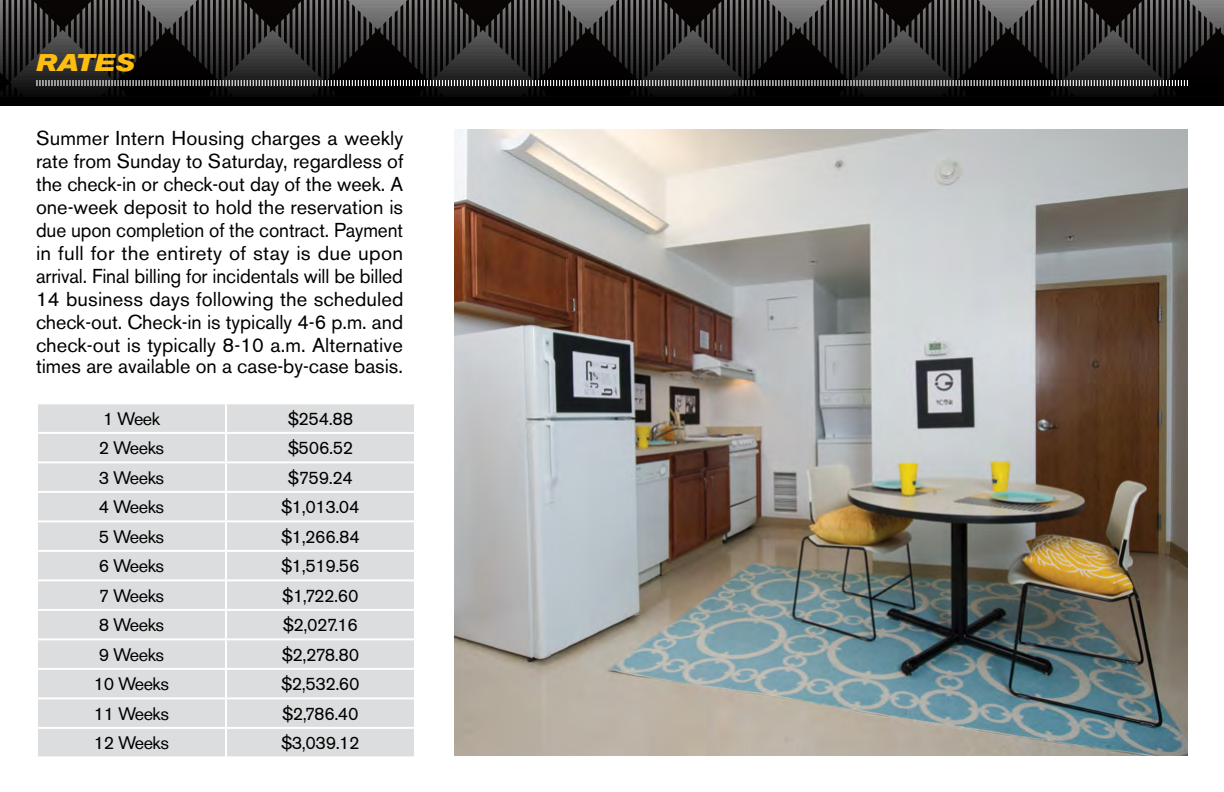
<style>
.page{position:relative;width:1224px;height:792px;background:#fff}
.page>*{position:absolute;margin:0;border:0;box-sizing:border-box;transform-origin:0 0}
.t1{font:italic 700 expanded 24px "Akzidenz Grotesk BE";letter-spacing:.01em;color:#febe10}
.t2{font:20px/22.8px "Akzidenz Grotesk BE";color:#000;text-align:justify}
.t3{font:18px "Akzidenz Grotesk BE";letter-spacing:-.03em;color:#000}
</style>
<div class="page">
<div style="left:0;top:0;width:1224px;height:105px;background:#000"></div>
<svg style="left:0;top:0;width:1224px;height:94px"></svg>
<svg style="left:14px;top:87px;width:9px;height:7px"></svg>
<svg style="left:36px;top:79px;width:1153px;height:15px"></svg>
<div style="left:38px;top:404px;width:376px;height:352px;background:#dcddde"></div>
<hr style="left:225px;top:404px;width:2px;height:28px;background:#fff">
<hr style="left:36px;top:432px;width:190px;height:2px;background:#fff">
<hr style="left:226px;top:432px;width:190px;height:2px;background:#fff">
<hr style="left:225px;top:434px;width:2px;height:27px;background:#fff">
<hr style="left:36px;top:461px;width:190px;height:2px;background:#fff">
<hr style="left:226px;top:461px;width:190px;height:2px;background:#fff">
<hr style="left:225px;top:463px;width:2px;height:28px;background:#fff">
<hr style="left:36px;top:491px;width:190px;height:2px;background:#fff">
<hr style="left:226px;top:491px;width:190px;height:2px;background:#fff">
<hr style="left:225px;top:493px;width:2px;height:27px;background:#fff">
<hr style="left:36px;top:520px;width:190px;height:2px;background:#fff">
<hr style="left:226px;top:520px;width:190px;height:2px;background:#fff">
<hr style="left:225px;top:522px;width:2px;height:28px;background:#fff">
<hr style="left:36px;top:550px;width:190px;height:2px;background:#fff">
<hr style="left:226px;top:550px;width:190px;height:2px;background:#fff">
<hr style="left:225px;top:552px;width:2px;height:27px;background:#fff">
<hr style="left:36px;top:579px;width:190px;height:2px;background:#fff">
<hr style="left:226px;top:579px;width:190px;height:2px;background:#fff">
<hr style="left:225px;top:581px;width:2px;height:28px;background:#fff">
<hr style="left:36px;top:609px;width:190px;height:2px;background:#fff">
<hr style="left:226px;top:609px;width:190px;height:2px;background:#fff">
<hr style="left:225px;top:611px;width:2px;height:27px;background:#fff">
<hr style="left:36px;top:638px;width:190px;height:2px;background:#fff">
<hr style="left:226px;top:638px;width:190px;height:2px;background:#fff">
<hr style="left:225px;top:640px;width:2px;height:28px;background:#fff">
<hr style="left:36px;top:668px;width:190px;height:2px;background:#fff">
<hr style="left:226px;top:668px;width:190px;height:2px;background:#fff">
<hr style="left:225px;top:670px;width:2px;height:27px;background:#fff">
<hr style="left:36px;top:697px;width:190px;height:2px;background:#fff">
<hr style="left:226px;top:697px;width:190px;height:2px;background:#fff">
<hr style="left:225px;top:699px;width:2px;height:28px;background:#fff">
<hr style="left:36px;top:727px;width:190px;height:2px;background:#fff">
<hr style="left:226px;top:727px;width:190px;height:2px;background:#fff">
<hr style="left:225px;top:729px;width:2px;height:27px;background:#fff">
<img style="left:454px;top:130px;width:734px;height:626px">
<p class="t1" style="left:36px;top:48px;width:101px">RATES</p>
<p class="t2" style="left:36px;top:126px;width:369px">Summer Intern Housing charges a weekly rate from Sunday to Saturday, regardless of the check-in or check-out day of the week. A one-week deposit to hold the reservation is due upon completion of the contract. Payment in full for the entirety of stay is due upon arrival. Final billing for incidentals will be billed 14 business days following the scheduled check-out. Check-in is typically 4-6 p.m. and check-out is typically 8-10 a.m. Alternative times are available on a case-by-case basis.</p>
<p class="t3" style="left:103px;top:408px;width:58px">1 Week</p>
<p class="t3" style="left:288px;top:408px;width:67px">$254.88</p>
<p class="t3" style="left:99px;top:437px;width:67px">2 Weeks</p>
<p class="t3" style="left:288px;top:437px;width:67px">$506.52</p>
<p class="t3" style="left:99px;top:467px;width:67px">3 Weeks</p>
<p class="t3" style="left:288px;top:467px;width:66px">$759.24</p>
<p class="t3" style="left:99px;top:496px;width:67px">4 Weeks</p>
<p class="t3" style="left:281px;top:496px;width:80px">$1,013.04</p>
<p class="t3" style="left:99px;top:526px;width:67px">5 Weeks</p>
<p class="t3" style="left:281px;top:526px;width:80px">$1,266.84</p>
<p class="t3" style="left:99px;top:555px;width:67px">6 Weeks</p>
<p class="t3" style="left:281px;top:555px;width:80px">$1,519.56</p>
<p class="t3" style="left:99px;top:585px;width:67px">7 Weeks</p>
<p class="t3" style="left:282px;top:585px;width:78px">$1,722.60</p>
<p class="t3" style="left:99px;top:614px;width:67px">8 Weeks</p>
<p class="t3" style="left:283px;top:614px;width:77px">$2,027.16</p>
<p class="t3" style="left:99px;top:644px;width:67px">9 Weeks</p>
<p class="t3" style="left:282px;top:644px;width:79px">$2,278.80</p>
<p class="t3" style="left:94px;top:673px;width:76px">10 Weeks</p>
<p class="t3" style="left:281px;top:673px;width:80px">$2,532.60</p>
<p class="t3" style="left:94px;top:703px;width:76px">11 Weeks</p>
<p class="t3" style="left:282px;top:703px;width:78px">$2,786.40</p>
<p class="t3" style="left:94px;top:732px;width:76px">12 Weeks</p>
<p class="t3" style="left:281px;top:732px;width:80px">$3,039.12</p>
</div>
